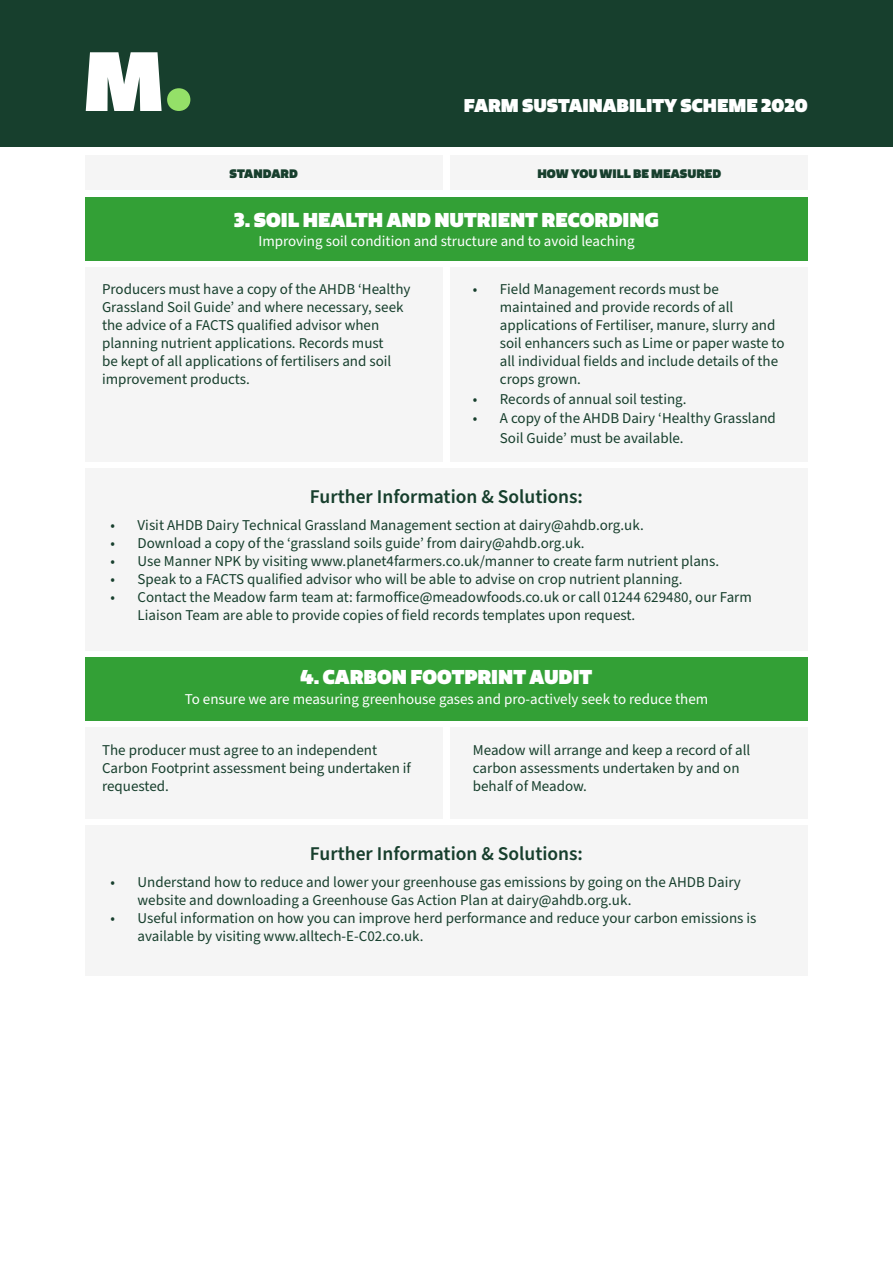
<style>
.page{position:relative;width:893px;height:1263px;background:#fff}
.page>*{position:absolute;margin:0;border:0;box-sizing:border-box;transform-origin:0 0}
.t1{font:600 19.5px "Source Sans Pro";color:#173f2d}
.t2{font:900 19.5px "Quatro";color:#fff}
.t3{font:900 18px "Quatro";color:#fff}
.t4{font:15px/18px "Source Sans Pro";color:#173f2d}
.t5{font:15px "Source Sans Pro";color:#fff}
.t6{font:900 12px "Quatro";color:#173f2d}
</style>
<div class="page">
<div style="left:0;top:0;width:893px;height:147px;background:#173f2d"></div>
<svg style="left:86px;top:52px;width:76px;height:59px;background:#dae0dd"></svg>
<div style="left:167px;top:88px;width:23px;height:23px;background:#94e068;border-radius:50%"></div>
<div style="left:85px;top:155px;width:357px;height:35px;background:#f5f5f5"></div>
<div style="left:85px;top:267px;width:357px;height:194px;background:#f5f5f5"></div>
<div style="left:85px;top:727px;width:357px;height:92px;background:#f5f5f5"></div>
<div style="left:451px;top:155px;width:357px;height:35px;background:#f5f5f5"></div>
<div style="left:451px;top:267px;width:357px;height:194px;background:#f5f5f5"></div>
<div style="left:451px;top:727px;width:357px;height:92px;background:#f5f5f5"></div>
<div style="left:85px;top:197px;width:723px;height:63px;background:#33a036"></div>
<div style="left:85px;top:657px;width:723px;height:64px;background:#33a036"></div>
<div style="left:85px;top:468px;width:723px;height:183px;background:#f5f5f5"></div>
<div style="left:85px;top:825px;width:723px;height:151px;background:#f5f5f5"></div>
<p class="t3" style="left:464px;top:94px;width:346px">FARM SUSTAINABILITY SCHEME 2020</p>
<p class="t6" style="left:230px;top:166px;width:70px">STANDARD</p>
<p class="t6" style="left:537px;top:166px;width:185px">HOW YOU WILL BE MEASURED</p>
<p class="t2" style="left:234px;top:207px;width:426px">3. SOIL HEALTH AND NUTRIENT RECORDING</p>
<p class="t5" style="left:258px;top:231px;width:378px">Improving soil condition and structure and to avoid leaching</p>
<p class="t4" style="left:102px;top:280px;width:310px">Producers must have a copy of the AHDB ‘Healthy Grassland Soil Guide’ and where necessary, seek the advice of a FACTS qualified advisor when planning nutrient applications. Records must<br>be kept of all applications of fertilisers and soil improvement products.</p>
<p class="t4" style="left:500px;top:280px;width:286px;text-indent:-27px">• Field Management records must be maintained and provide records of all applications of Fertiliser, manure, slurry and soil enhancers such as Lime or paper waste to all individual fields and include details of the crops grown.</p>
<p class="t4" style="left:473px;top:390px;width:215px">• Records of annual soil testing.</p>
<p class="t4" style="left:500px;top:409px;width:277px;line-height:19.5px;text-indent:-27px">• A copy of the AHDB Dairy ‘Healthy Grassland<br>Soil Guide’ must be available.</p>
<p class="t1" style="left:310px;top:483px;width:275px">Further Information &amp; Solutions:</p>
<p class="t4" style="left:111px;top:516px;width:535px">• Visit AHDB Dairy Technical Grassland Management section at dairy@ahdb.org.uk.</p>
<p class="t4" style="left:111px;top:534px;width:476px">• Download a copy of the ‘grassland soils guide’ from dairy@ahdb.org.uk.</p>
<p class="t4" style="left:111px;top:552px;width:610px">• Use Manner NPK by visiting www.planet4farmers.co.uk/manner to create farm nutrient plans.</p>
<p class="t4" style="left:111px;top:570px;width:573px">• Speak to a FACTS qualified advisor who will be able to advise on crop nutrient planning.</p>
<p class="t4" style="left:138px;top:588px;width:616px;text-indent:-27px">• Contact the Meadow farm team at: farmoffice@meadowfoods.co.uk or call 01244 629480, our Farm<br>Liaison Team are able to provide copies of field records templates upon request.</p>
<p class="t2" style="left:301px;top:664px;width:293px">4. CARBON FOOTPRINT AUDIT</p>
<p class="t5" style="left:185px;top:688px;width:525px">To ensure we are measuring greenhouse gases and pro-actively seek to reduce them</p>
<p class="t4" style="left:102px;top:741px;width:310px">The producer must agree to an independent<br>Carbon Footprint assessment being undertaken if requested.</p>
<p class="t4" style="left:473px;top:741px;width:279px">Meadow will arrange and keep a record of all carbon assessments undertaken by and on</p>
<p class="t4" style="left:473px;top:777px;width:116px">behalf of Meadow.</p>
<p class="t1" style="left:310px;top:840px;width:275px">Further Information &amp; Solutions:</p>
<p class="t4" style="left:138px;top:873px;width:605px;text-indent:-27px">• Understand how to reduce and lower your greenhouse gas emissions by going on the AHDB Dairy website and downloading a Greenhouse Gas Action Plan at dairy@ahdb.org.uk.</p>
<p class="t4" style="left:138px;top:909px;width:620px;text-indent:-27px">• Useful information on how you can improve herd performance and reduce your carbon emissions is available by visiting www.alltech-E-C02.co.uk.</p>
</div>
